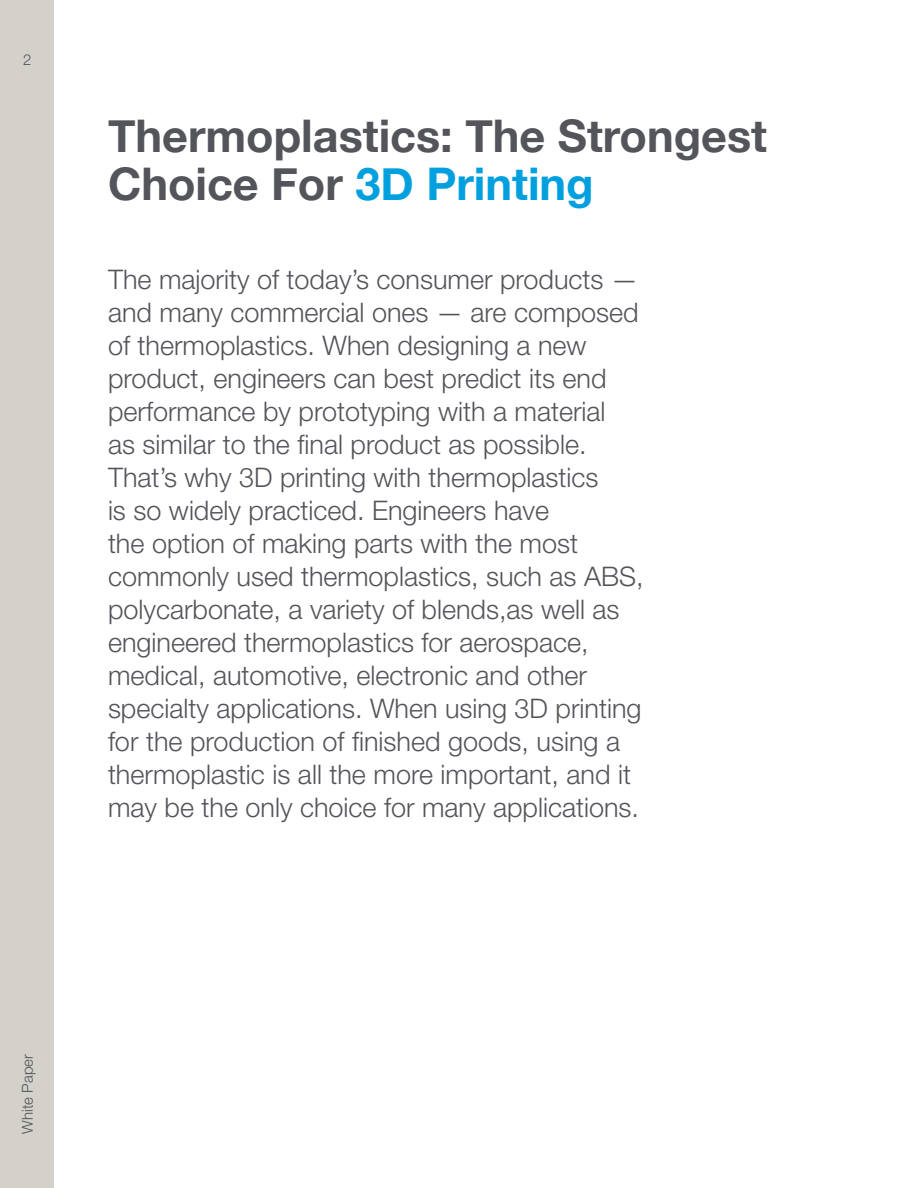
<style>
.page{position:relative;width:918px;height:1188px;background:#fff}
.page>*{position:absolute;margin:0;border:0;box-sizing:border-box;transform-origin:0 0}
.t1{font:700 45px/48px "Helvetica Neue";color:#54555a}
.t2{font:300 27px/33px "Helvetica Neue LT Std";color:#54555a}
.t3{font:300 15px "Helvetica Neue LT Std";letter-spacing:.005em;color:#54555a}
.s1{color:#00a0df}
</style>
<div class="page">
<div style="left:0;top:0;width:54px;height:1188px;background:#d4d0ca"></div>
<p class="t3" style="left:23px;top:50px;width:10px">2</p>
<h1 class="t1" style="left:108px;top:113px;width:661px">Thermoplastics: The Strongest<br>Choice For <span class="s1">3D Printing</span></h1>
<p class="t2" style="left:108px;top:263px;width:537px">The majority of today’s consumer products — and many commercial ones — are composed of thermoplastics. When designing a new product, engineers can best predict its end performance by prototyping with a material<br>as similar to the final product as possible.<br>That’s why 3D printing with thermoplastics<br>is so widely practiced. Engineers have<br>the option of making parts with the most commonly used thermoplastics, such as ABS, polycarbonate, a variety of blends,as well as engineered thermoplastics for aerospace, medical, automotive, electronic and other specialty applications. When using 3D printing for the production of finished goods, using a thermoplastic is all the more important, and it may be the only choice for many applications.</p>
<p class="t3" style="left:18px;top:1134px;width:82px;rotate:-90deg">White Paper</p>
</div>
